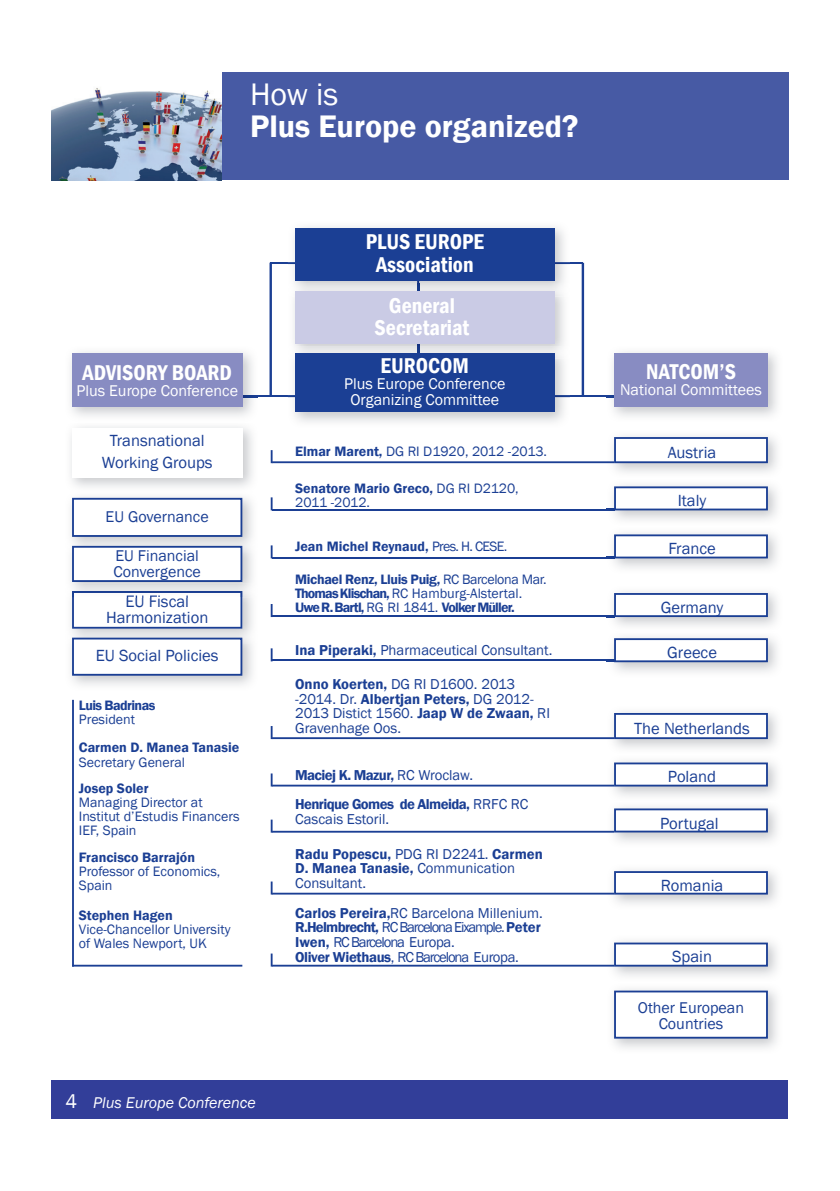
<style>
.page{position:relative;width:840px;height:1191px;background:#fff}
.page>*{position:absolute;margin:0;border:0;box-sizing:border-box;transform-origin:0 0}
.t1{font:600 32px "Franklin Gothic";color:#fff}
.t2{font:32px "Franklin Gothic";color:#fff}
.t3{font:600 condensed 22px/22px "Franklin Gothic";color:#fff;text-align:center}
.t4{font:16.6px/22.2px "Franklin Gothic";color:#1b3f94;text-align:center}
.t5{font:16px/16px "Franklin Gothic";color:#fff;text-align:center}
.t6{font:16px/16px "Franklin Gothic";color:#1b3f94;text-align:center}
.t7{font:italic 16px "Franklin Gothic";color:#fff}
.t8{font:14.8px/14.8px "Franklin Gothic";color:#1b3f94}
.t9{font:14.8px/14.8px "Franklin Gothic";letter-spacing:-.075em;color:#1b3f94}
.t10{font:600 14.8px/14.8px "Franklin Gothic";letter-spacing:-.04em;color:#1b3f94}
.t11{font:14px/14px "Franklin Gothic";color:#1b3f94}
.t12{font:600 14px/14px "Franklin Gothic";letter-spacing:-.04em;color:#1b3f94}
.t13{font:600 14px "Franklin Gothic";color:#1b3f94}
.s1{font-weight:600}
.s2{font-weight:400}
.s3{font-style:normal;font-size:20px}
</style>
<div class="page">
<div style="left:51px;top:1080px;width:736px;height:38px;background:#323e99"></div>
<img style="left:52px;top:88px;width:169px;height:92px">
<div style="left:221px;top:72px;width:567px;height:108px;background:#475aa4"></div>
<hr style="left:270px;top:262px;width:312px;height:2px;background:#1b3f94">
<hr style="left:236px;top:395px;width:380px;height:2px;background:#1b3f94">
<img style="left:288px;top:226px;width:281px;height:58px">
<img style="left:288px;top:262px;width:281px;height:2px">
<div style="left:295px;top:228px;width:259px;height:53px;background:#1b3f94"></div>
<img style="left:293px;top:296px;width:271px;height:50px">
<img style="left:295px;top:284px;width:267px;height:12px">
<svg style="left:417px;top:284px;width:2px;height:7px"></svg>
<div style="left:295px;top:291px;width:259px;height:52px;background:#cacbe5"></div>
<img style="left:288px;top:359px;width:281px;height:63px">
<img style="left:288px;top:395px;width:281px;height:2px">
<div style="left:295px;top:346px;width:267px;height:13px;background:#e7e8e9"></div>
<svg style="left:417px;top:346px;width:2px;height:7px"></svg>
<div style="left:295px;top:353px;width:259px;height:59px;background:#1b3f94"></div>
<img style="left:70px;top:351px;width:187px;height:136px">
<img style="left:242px;top:395px;width:15px;height:2px">
<div style="left:72px;top:353px;width:170px;height:54px;background:#888cc2"></div>
<img style="left:606px;top:351px;width:171px;height:66px">
<svg style="left:606px;top:395px;width:7px;height:2px"></svg>
<div style="left:613px;top:353px;width:154px;height:54px;background:#888cc2"></div>
<img style="left:70px;top:421px;width:187px;height:1px">
<div style="left:72px;top:428px;width:170px;height:50px;background:#fff"></div>
<img style="left:71px;top:497px;width:182px;height:41px">
<div style="left:72px;top:498px;width:170px;height:39px;background:#fff;border:2px solid #1b3f94"></div>
<img style="left:71px;top:597px;width:182px;height:33px">
<svg style="left:72px;top:597px;width:170px;height:31px"></svg>
<img style="left:71px;top:644px;width:182px;height:41px">
<img style="left:72px;top:630px;width:179px;height:14px">
<div style="left:72px;top:637px;width:170px;height:38px;background:#fff;border:2px solid #1b3f94"></div>
<hr style="left:269px;top:263px;width:3px;height:133px;background:#1b3f94">
<hr style="left:581px;top:263px;width:2px;height:134px;background:#1b3f94">
<img style="left:606px;top:436px;width:171px;height:132px">
<div style="left:613px;top:437px;width:154px;height:26px;background:#fff;border:2px solid #1b3f94"></div>
<hr style="left:272px;top:461px;width:341px;height:2px;background:#1b3f94">
<svg style="left:270px;top:450px;width:2px;height:13px"></svg>
<hr style="left:272px;top:508px;width:341px;height:2px;background:#1b3f94">
<svg style="left:270px;top:497px;width:2px;height:13px"></svg>
<div style="left:613px;top:486px;width:154px;height:24px;background:#fff;border:2px solid #1b3f94"></div>
<hr style="left:272px;top:556px;width:341px;height:2px;background:#1b3f94">
<svg style="left:270px;top:545px;width:2px;height:13px"></svg>
<div style="left:613px;top:534px;width:154px;height:24px;background:#fff;border:2px solid #1b3f94"></div>
<hr style="left:272px;top:615px;width:341px;height:2px;background:#1b3f94">
<svg style="left:270px;top:604px;width:2px;height:13px"></svg>
<img style="left:606px;top:592px;width:171px;height:80px">
<svg style="left:606px;top:615px;width:7px;height:2px"></svg>
<div style="left:613px;top:593px;width:154px;height:24px;background:#fff;border:2px solid #1b3f94"></div>
<hr style="left:272px;top:659px;width:341px;height:2px;background:#1b3f94">
<svg style="left:270px;top:648px;width:2px;height:13px"></svg>
<img style="left:606px;top:631px;width:171px;height:1px">
<div style="left:613px;top:638px;width:154px;height:24px;background:#fff;border:2px solid #1b3f94"></div>
<img style="left:606px;top:712px;width:171px;height:130px">
<div style="left:613px;top:713px;width:154px;height:26px;background:#fff;border:2px solid #1b3f94"></div>
<hr style="left:272px;top:737px;width:341px;height:2px;background:#1b3f94">
<svg style="left:270px;top:726px;width:2px;height:13px"></svg>
<div style="left:613px;top:762px;width:154px;height:24px;background:#fff;border:2px solid #1b3f94"></div>
<hr style="left:272px;top:784px;width:341px;height:2px;background:#1b3f94">
<svg style="left:270px;top:773px;width:2px;height:13px"></svg>
<img style="left:606px;top:801px;width:171px;height:1px">
<div style="left:613px;top:808px;width:154px;height:24px;background:#fff;border:2px solid #1b3f94"></div>
<hr style="left:272px;top:831px;width:341px;height:1px;background:#1b3f94">
<svg style="left:270px;top:819px;width:2px;height:13px"></svg>
<img style="left:606px;top:870px;width:171px;height:34px">
<div style="left:613px;top:871px;width:154px;height:23px;background:#fff;border:2px solid #1b3f94"></div>
<hr style="left:272px;top:892px;width:341px;height:2px;background:#1b3f94">
<svg style="left:270px;top:881px;width:2px;height:13px"></svg>
<img style="left:606px;top:941px;width:171px;height:107px">
<div style="left:613px;top:942px;width:154px;height:24px;background:#fff;border:2px solid #1b3f94"></div>
<hr style="left:272px;top:964px;width:341px;height:2px;background:#1b3f94">
<svg style="left:270px;top:953px;width:2px;height:13px"></svg>
<hr style="left:72px;top:700px;width:2px;height:266px;background:#1b3f94">
<hr style="left:72px;top:964px;width:170px;height:2px;background:#1b3f94">
<div style="left:613px;top:990px;width:154px;height:48px;background:#fff;border:2px solid #1b3f94"></div>
<img style="left:71px;top:552px;width:182px;height:32px">
<img style="left:72px;top:538px;width:179px;height:14px">
<img style="left:72px;top:591px;width:170px;height:6px">
<img style="left:127px;top:595px;width:62px;height:2px">
<div style="left:72px;top:546px;width:170px;height:36px;background:#fff;border:2px solid #1b3f94"></div>
<h1 class="t2" style="left:250px;top:74px;width:90px">How is</h1>
<h1 class="t1" style="left:250px;top:106px;width:330px">Plus Europe organized?</h1>
<h2 class="t3" style="left:82px;top:361px;width:151px">ADVISORY BOARD</h2>
<p class="t5" style="left:76px;top:383px;width:163px">Plus Europe Conference</p>
<p class="t4" style="left:102px;top:429px;width:112px">Transnational<br>Working Groups</p>
<p class="t6" style="left:106px;top:509px;width:105px">EU Governance</p>
<p class="t6" style="left:113px;top:547px;width:89px;text-align:left">EU Financial<br>Convergence</p>
<p class="t4" style="left:106px;top:593px;width:104px;line-height:16px">EU Fiscal<br>Harmonization</p>
<p class="t4" style="left:96px;top:644px;width:124px">EU Social Policies</p>
<p class="t12" style="left:79px;top:698px;width:78px">Luis Badrinas</p>
<p class="t11" style="left:79px;top:712px;width:58px">President</p>
<p class="t13" style="left:79px;top:738px;width:162px">Carmen D. Manea Tanasie</p>
<p class="t11" style="left:79px;top:755px;width:108px">Secretary General</p>
<p class="t13" style="left:79px;top:779px;width:71px">Josep Soler</p>
<p class="t11" style="left:79px;top:795px;width:162px">Managing Director at<br>Institut d’Estudis Financers<br>IEF, Spain</p>
<p class="t13" style="left:79px;top:849px;width:118px">Francisco Barrajón</p>
<p class="t11" style="left:79px;top:865px;width:143px">Professor of Economics,<br>Spain</p>
<p class="t13" style="left:79px;top:906px;width:95px">Stephen Hagen</p>
<p class="t11" style="left:79px;top:922px;width:153px">Vice-Chancellor University of Wales Newport, UK</p>
<h2 class="t3" style="left:365px;top:231px;width:119px">PLUS EUROPE<br>Association</h2>
<h2 class="t3" style="left:374px;top:294px;width:96px">General<br>Secretariat</h2>
<h2 class="t3" style="left:380px;top:355px;width:90px">EUROCOM</h2>
<p class="t5" style="left:344px;top:376px;width:163px">Plus Europe Conference<br>Organizing Committee</p>
<h2 class="t3" style="left:645px;top:360px;width:91px">NATCOM’S</h2>
<p class="t5" style="left:619px;top:382px;width:143px">National Committees</p>
<p class="t11" style="left:295px;top:444px;width:253px"><span class="s1">Elmar Marent,</span> DG RI D1920, 2012 -2013.</p>
<p class="t4" style="left:667px;top:441px;width:50px">Austria</p>
<p class="t11" style="left:295px;top:482px;width:225px"><span class="s1">Senatore Mario Greco,</span> DG RI D2120,<br>2011 -2012.</p>
<p class="t4" style="left:677px;top:490px;width:30px">Italy</p>
<p class="t13" style="left:295px;top:538px;width:213px">Jean Michel Reynaud, <span class="s2">Pres. H. CESE.</span></p>
<p class="t4" style="left:668px;top:538px;width:49px">France</p>
<p class="t12" style="left:295px;top:573px;width:253px">Michael Renz, Lluis Puig, <span class="s2">RC Barcelona Mar.<br></span>Thomas Klischan, <span class="s2">RC Hamburg-Alstertal.<br></span>Uwe R. Bartl, <span class="s2">RG RI 1841.</span> Volker Müller.</p>
<p class="t4" style="left:660px;top:596px;width:64px">Germany</p>
<p class="t8" style="left:295px;top:643px;width:259px"><span class="s1">Ina Piperaki,</span> Pharmaceutical Consultant.</p>
<p class="t4" style="left:666px;top:642px;width:51px">Greece</p>
<p class="t8" style="left:295px;top:677px;width:256px"><span class="s1">Onno Koerten,</span> DG RI D1600. 2013 -2014. Dr. <span class="s1">Albertjan Peters,</span> DG 2012-<br>2013 Distict 1560. <span class="s1">Jaap W de Zwaan,</span> RI<br>Gravenhage Oos.</p>
<p class="t10" style="left:295px;top:767px;width:179px">Maciej K. Mazur, <span class="s2">RC Wroclaw.</span></p>
<p class="t10" style="left:295px;top:796px;width:234px">Henrique Gomes de Almeida, <span class="s2">RRFC RC<br>Cascais Estoril.</span></p>
<p class="t8" style="left:295px;top:846px;width:249px"><span class="s1">Radu Popescu,</span> PDG RI D2241. <span class="s1">Carmen<br>D. Manea Tanasie,</span> Communication<br>Consultant.</p>
<p class="t9" style="left:295px;top:905px;width:249px"><span class="s1">Carlos Pereira,</span> RC Barcelona Millenium.<br><span class="s1">R.Helmbrecht,</span> RC Barcelona Eixample. <span class="s1">Peter Iwen,</span> RC Barcelona Europa.<br><span class="s1">Oliver Wiethaus</span>, RC Barcelona Europa.</p>
<p class="t4" style="left:634px;top:717px;width:117px">The Netherlands</p>
<p class="t4" style="left:667px;top:766px;width:50px">Poland</p>
<p class="t4" style="left:659px;top:812px;width:60px">Portugal</p>
<p class="t4" style="left:660px;top:874px;width:64px">Romania</p>
<p class="t4" style="left:671px;top:946px;width:41px">Spain</p>
<p class="t6" style="left:637px;top:999px;width:108px">Other European<br>Countries</p>
<p class="t7" style="left:65px;top:1092px;width:192px"><span class="s3">4</span> Plus Europe Conference</p>
</div>
